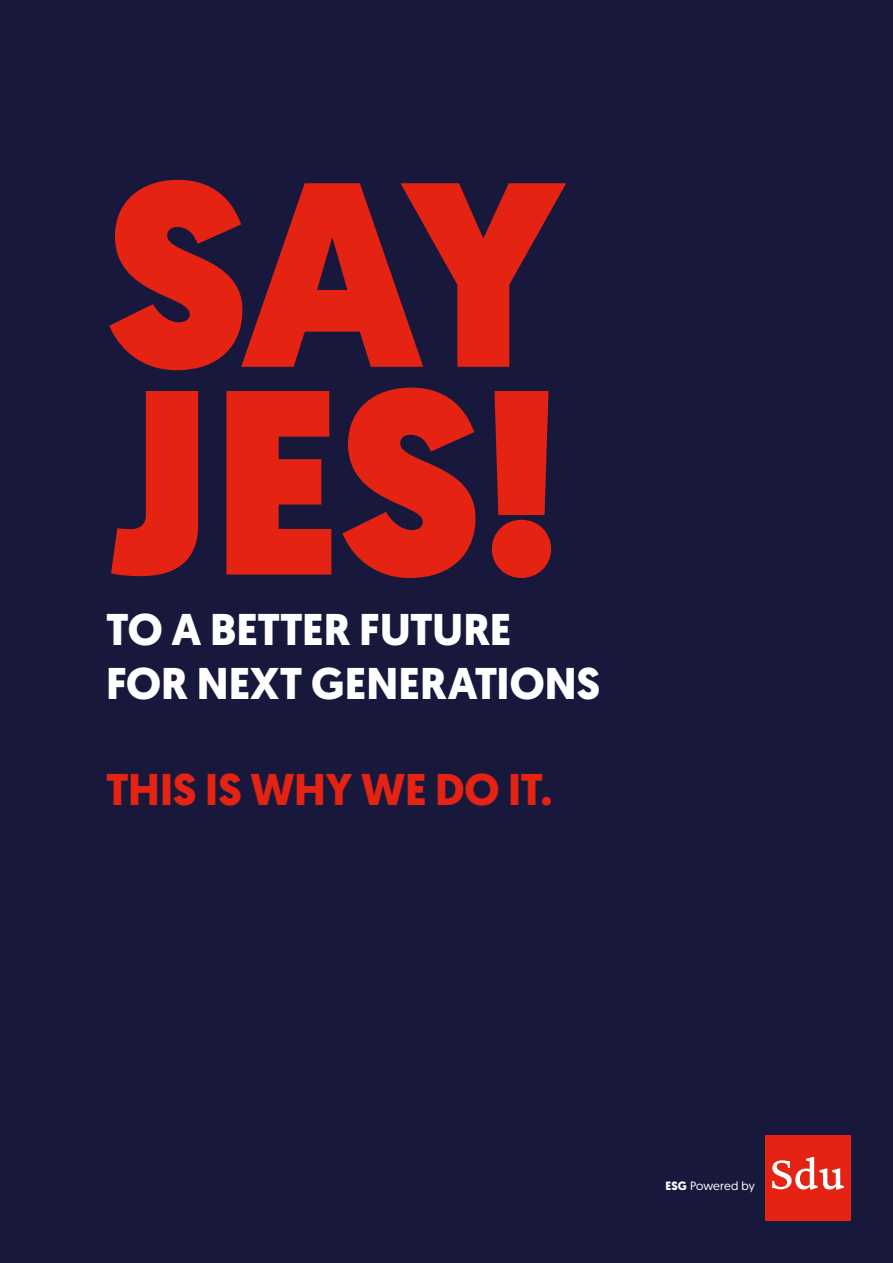
<style>
.page{position:relative;width:893px;height:1263px;background:#18183d}
.page>*{position:absolute;margin:0;border:0;box-sizing:border-box;transform-origin:0 0}
.t1{font:900 262.35px/207.8px "Geomanist";letter-spacing:-.025em;color:#e42313}
.t2{font:700 44.4px/53.2px "Geomanist";color:#fff}
.t3{font:700 44.4px "Geomanist";letter-spacing:-.01em;color:#e42313}
.t4{font:12px "Geomanist";color:#fff}
.s1{font-weight:700}
</style>
<div class="page">
<div style="left:765px;top:1135px;width:85px;height:85px;background:#e42313"></div>
<svg style="left:772px;top:1157px;width:72px;height:32px"></svg>
<h1 class="t1" style="left:106px;top:173px;width:463px">SAY<br>JES!</h1>
<p class="t2" style="left:106px;top:603px;width:495px">TO A BETTER FUTURE<br>FOR NEXT GENERATIONS</p>
<p class="t3" style="left:106px;top:760px;width:448px">THIS IS WHY WE DO IT.</p>
<p class="t4" style="left:665px;top:1178px;width:91px"><span class="s1">ESG</span> Powered by</p>
</div>
